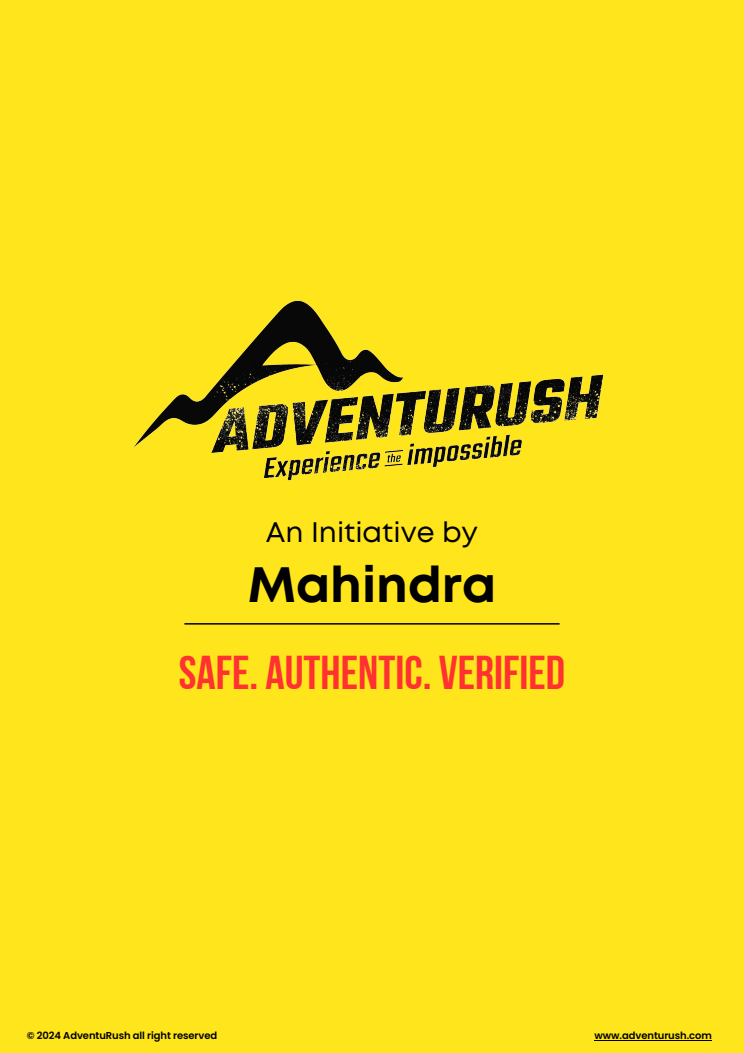
<style>
.page{position:relative;width:744px;height:1053px;background:#fff}
.page>*{position:absolute;margin:0;border:0;box-sizing:border-box;transform-origin:0 0}
.t1{font:700 49.6px "Mont";color:#000}
.t2{font:47.28px "Bebas Neue Cyrillic";color:#ff3131}
.t3{font:28.2px "Mont";color:#000}
.t4{font:600 10px "Poppins";letter-spacing:-.01em;color:#000}
</style>
<div class="page">
<div style="left:0;top:0;width:744px;height:1052px;background:#ffe51b"></div>
<hr style="left:595px;top:1039px;width:117px;height:1px;background:#000">
<hr style="left:184px;top:623px;width:376px;height:1px;background:#000">
<img style="left:133px;top:300px;width:471px;height:181px">
<h3 class="t3" style="left:266px;top:521px;width:214px">An Initiative by</h3>
<h1 class="t1" style="left:248px;top:566px;width:250px">Mahindra</h1>
<h2 class="t2" style="left:179px;top:653px;width:388px">SAFE. AUTHENTIC. VERIFIED</h2>
<p class="t4" style="left:27px;top:1028px;width:192px">© 2024 AdventuRush all right reserved</p>
<p class="t4" style="left:595px;top:1028px;width:119px">www.adventurush.com</p>
</div>
